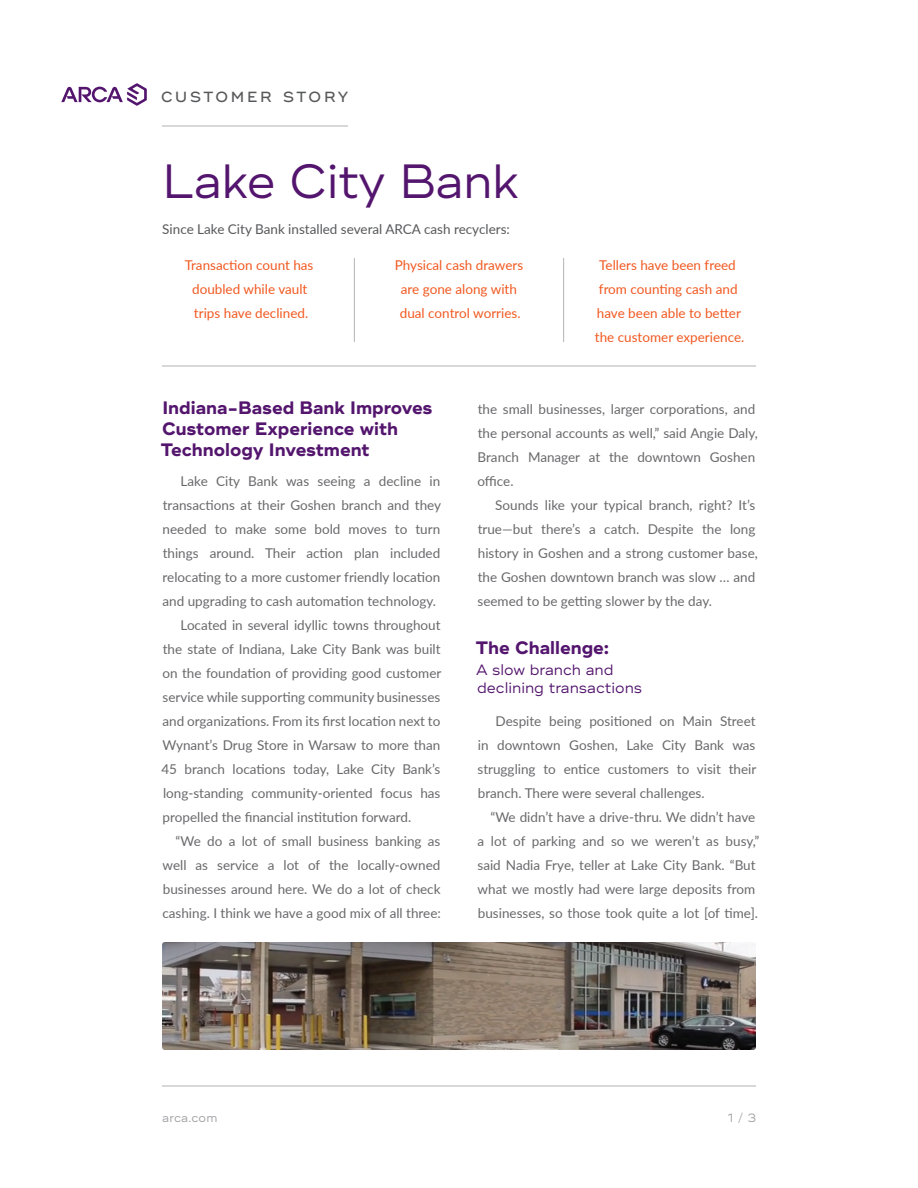
<style>
.page{position:relative;width:918px;height:1188px;background:#fff}
.page>*{position:absolute;margin:0;border:0;box-sizing:border-box;transform-origin:0 0}
.t1{font:48px "Ridley Grotesk";letter-spacing:-.01em;color:#53156d}
.t2{font:21px "Ridley Grotesk";letter-spacing:.095em;color:#57585a}
.t3{font:700 18px/21px "Ridley Grotesk";color:#53156d}
.t4{font:15px/18px "Ridley Grotesk";color:#53156d}
.t5{font:13.5px/24px "Lato";color:#69696c}
.t6{font:13.5px/24px "Lato";color:#f15921;text-align:center}
.t7{font:13.5px "Lato";color:#57585a}
.t8{font:12px "Ridley Grotesk";letter-spacing:.01em;color:#a0a1a5}
</style>
<div class="page">
<hr style="left:162px;top:1086px;width:594px;height:1px;background:#b2b3b7">
<svg style="left:61px;top:83px;width:86px;height:23px"></svg>
<hr style="left:162px;top:126px;width:186px;height:1px;background:#b2b3b7">
<hr style="left:162px;top:366px;width:594px;height:1px;background:#b2b3b7">
<hr style="left:354px;top:258px;width:1px;height:84px;background:#b2b3b7">
<hr style="left:563px;top:258px;width:1px;height:84px;background:#b2b3b7">
<img style="left:162px;top:942px;width:594px;height:108px">
<h2 class="t2" style="left:161px;top:82px;width:189px">customer story</h2>
<h1 class="t1" style="left:162px;top:152px;width:359px">Lake City Bank</h1>
<p class="t7" style="left:162px;top:219px;width:349px">Since Lake City Bank installed several ARCA cash recyclers:</p>
<p class="t6" style="left:185px;top:253px;width:130px">Transaction count has doubled while vault trips have declined.</p>
<p class="t6" style="left:395px;top:253px;width:130px">Physical cash drawers are gone along with dual control worries.</p>
<p class="t6" style="left:595px;top:253px;width:151px">Tellers have been freed from counting cash and have been able to better the customer experience.</p>
<h3 class="t3" style="left:161px;top:398px;width:273px">Indiana-Based Bank Improves<br>Customer Experience with<br>Technology Investment</h3>
<p class="t5" style="left:181px;top:469px;width:261px">Lake City Bank was seeing a decline in</p>
<p class="t5" style="left:163px;top:493px;width:280px">transactions at their Goshen branch and they</p>
<p class="t5" style="left:163px;top:517px;width:279px">needed to make some bold moves to turn</p>
<p class="t5" style="left:163px;top:541px;width:279px">things around. Their action plan included</p>
<p class="t5" style="left:163px;top:565px;width:279px">relocating to a more customer friendly location</p>
<p class="t5" style="left:163px;top:589px;width:275px">and upgrading to cash automation technology.</p>
<p class="t5" style="left:181px;top:613px;width:262px">Located in several idyllic towns throughout</p>
<p class="t5" style="left:163px;top:637px;width:279px">the state of Indiana, Lake City Bank was built</p>
<p class="t5" style="left:162px;top:661px;width:281px">on the foundation of providing good customer</p>
<p class="t5" style="left:163px;top:685px;width:279px">service while supporting community businesses</p>
<p class="t5" style="left:163px;top:709px;width:279px">and organizations. From its first location next to</p>
<p class="t5" style="left:162px;top:733px;width:279px">Wynant’s Drug Store in Warsaw to more than</p>
<p class="t5" style="left:161px;top:757px;width:280px">45 branch locations today, Lake City Bank’s</p>
<p class="t5" style="left:163px;top:781px;width:279px">long-standing community-oriented focus has</p>
<p class="t5" style="left:163px;top:805px;width:250px">propelled the financial institution forward.</p>
<p class="t5" style="left:176px;top:829px;width:266px">“We do a lot of small business banking as</p>
<p class="t5" style="left:163px;top:853px;width:279px">well as service a lot of the locally-owned</p>
<p class="t5" style="left:163px;top:877px;width:279px">businesses around here. We do a lot of check</p>
<p class="t5" style="left:162px;top:901px;width:280px">cashing. I think we have a good mix of all three:</p>
<p class="t5" style="left:477px;top:397px;width:282px">the small businesses, larger corporations, and the personal accounts as well,” said Angie Daly, Branch Manager at the downtown Goshen office.</p>
<p class="t5" style="left:478px;top:493px;width:282px;text-indent:18px">Sounds like your typical branch, right? It’s true—but there’s a catch. Despite the long history in Goshen and a strong customer base, the Goshen downtown branch was slow … and seemed to be getting slower by the day.</p>
<h3 class="t3" style="left:476px;top:638px;width:135px">The Challenge:</h3>
<p class="t4" style="left:476px;top:661px;width:168px">A slow branch and declining transactions</p>
<p class="t5" style="left:478px;top:709px;width:280px;text-align:justify;text-indent:18px">Despite being positioned on Main Street in downtown Goshen, Lake City Bank was struggling to entice customers to visit their branch. There were several challenges.</p>
<p class="t5" style="left:478px;top:805px;width:283px;text-indent:13px">“We didn’t have a drive-thru. We didn’t have a lot of parking and so we weren’t as busy,” said Nadia Frye, teller at Lake City Bank. “But what we mostly had were large deposits from businesses, so those took quite a lot [of time].</p>
<p class="t8" style="left:162px;top:1111px;width:57px">arca.com</p>
<p class="t8" style="left:728px;top:1111px;width:30px">1 / 3</p>
</div>
